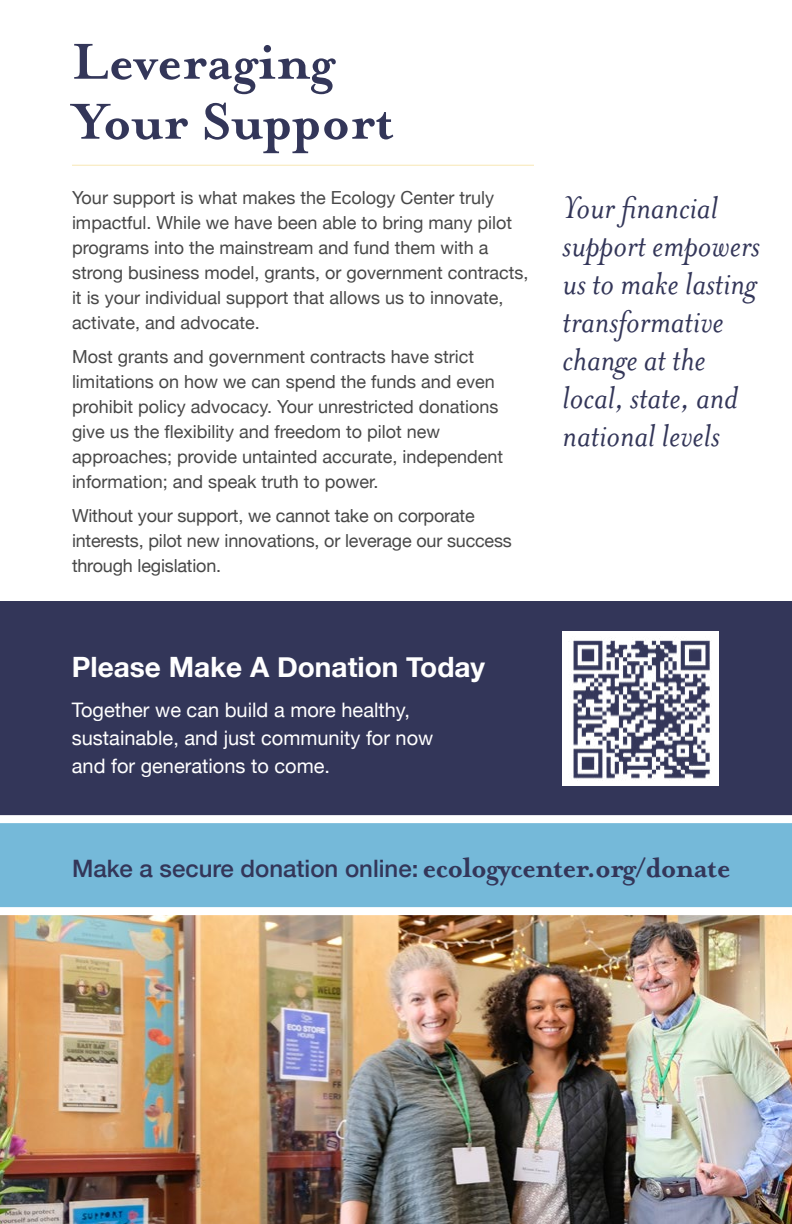
<style>
.page{position:relative;width:792px;height:1224px;background:#fff}
.page>*{position:absolute;margin:0;border:0;box-sizing:border-box;transform-origin:0 0}
.t1{font:700 58px/60px "Mrs Eaves OT";color:#333659}
.t2{font:italic 36px/38px "Mrs Eaves OT";color:#333659}
.t3{font:700 28px "Helvetica Neue";color:#fff}
.t4{font:500 24px "Helvetica Neue";color:#333659}
.t5{font:20px/28px "Helvetica Neue";color:#fff}
.t6{font:18px/25px "Helvetica Neue";color:#484848}
.s1{font-family:"Mrs Eaves OT";font-weight:700;font-size:32px}
</style>
<div class="page">
<div style="left:538px;top:601px;width:254px;height:222px;background:#333659"></div>
<div style="left:0;top:819px;width:792px;height:92px;background:#75b9d9"></div>
<img style="left:0;top:915px;width:791px;height:309px">
<svg style="left:791px;top:823px;width:1px;height:401px"></svg>
<div style="left:0;top:601px;width:542px;height:218px;background:#333659"></div>
<hr style="left:72px;top:165px;width:462px;height:1px;background:#f8e7b4">
<img style="left:563px;top:631px;width:156px;height:155px">
<div style="left:0;top:815px;width:792px;height:8px;background:#fff"></div>
<div style="left:0;top:907px;width:792px;height:8px;background:#fff"></div>
<h1 class="t1" style="left:72px;top:32px;width:324px">Leveraging<br>Your Support</h1>
<p class="t6" style="left:72px;top:186px;width:458px">Your support is what makes the Ecology Center truly impactful. While we have been able to bring many pilot programs into the mainstream and fund them with a strong business model, grants, or government contracts, it is your individual support that allows us to innovate, activate, and advocate.</p>
<p class="t6" style="left:72px;top:345px;width:433px">Most grants and government contracts have strict limitations on how we can spend the funds and even prohibit policy advocacy. Your unrestricted donations give us the flexibility and freedom to pilot new approaches; provide untainted accurate, independent information; and speak truth to power.</p>
<p class="t6" style="left:72px;top:504px;width:441px">Without your support, we cannot take on corporate interests, pilot new innovations, or leverage our success through legislation.</p>
<h3 class="t3" style="left:72px;top:645px;width:415px">Please Make A Donation Today</h3>
<p class="t5" style="left:72px;top:697px;width:363px">Together we can build a more healthy, sustainable, and just community for now and for generations to come.</p>
<h2 class="t2" style="left:563px;top:189px;width:199px">Your financial support empowers us to make lasting transformative change at the local, state, and national levels</h2>
<h3 class="t4" style="left:72px;top:849px;width:660px">Make a secure donation online: <span class="s1">ecologycenter.org/donate</span></h3>
</div>
